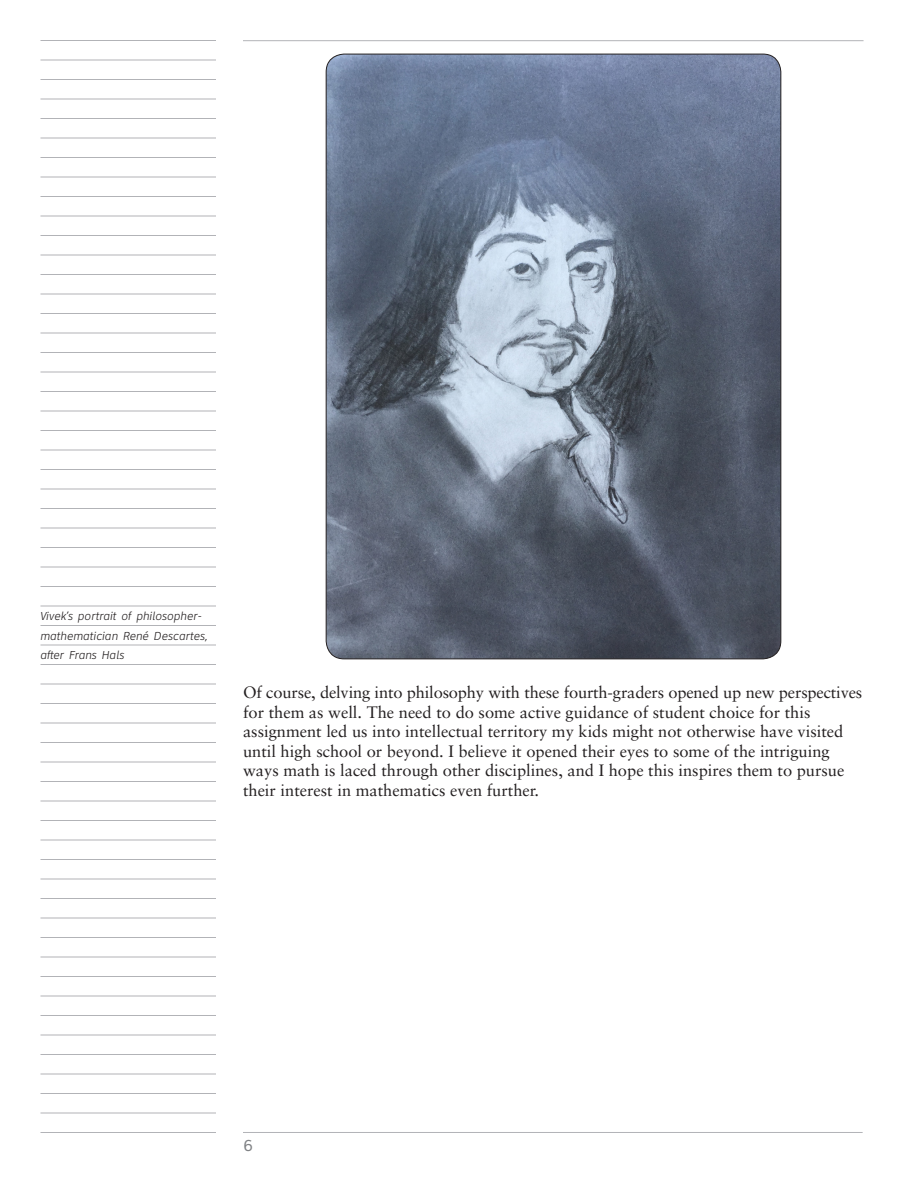
<style>
.page{position:relative;width:918px;height:1188px;background:#fff}
.page>*{position:absolute;margin:0;border:0;box-sizing:border-box;transform-origin:0 0}
.text{font:16.5px/19.5px "Sabon";color:#231f20}
.t1{font:16.5px "Clearview One";color:#808285}
.credits_captions{font:italic 300 12px/19.5px "Clearview One";color:#231f20}
</style>
<div class="page">
<hr style="left:40px;top:40px;width:176px;height:1px;background:#b2b3b7">
<hr style="left:40px;top:60px;width:176px;height:1px;background:#b2b3b7">
<hr style="left:40px;top:79px;width:176px;height:1px;background:#b2b3b7">
<hr style="left:40px;top:99px;width:176px;height:1px;background:#b2b3b7">
<hr style="left:40px;top:118px;width:176px;height:1px;background:#b2b3b7">
<hr style="left:40px;top:138px;width:176px;height:1px;background:#b2b3b7">
<hr style="left:40px;top:157px;width:176px;height:1px;background:#b2b3b7">
<hr style="left:40px;top:177px;width:176px;height:1px;background:#b2b3b7">
<hr style="left:40px;top:196px;width:176px;height:1px;background:#b2b3b7">
<hr style="left:40px;top:216px;width:176px;height:1px;background:#b2b3b7">
<hr style="left:40px;top:235px;width:176px;height:1px;background:#b2b3b7">
<hr style="left:40px;top:255px;width:176px;height:1px;background:#b2b3b7">
<hr style="left:40px;top:274px;width:176px;height:1px;background:#b2b3b7">
<hr style="left:40px;top:294px;width:176px;height:1px;background:#b2b3b7">
<hr style="left:40px;top:313px;width:176px;height:1px;background:#b2b3b7">
<hr style="left:40px;top:333px;width:176px;height:1px;background:#b2b3b7">
<hr style="left:40px;top:352px;width:176px;height:1px;background:#b2b3b7">
<hr style="left:40px;top:372px;width:176px;height:1px;background:#b2b3b7">
<hr style="left:40px;top:391px;width:176px;height:1px;background:#b2b3b7">
<hr style="left:40px;top:411px;width:176px;height:1px;background:#b2b3b7">
<hr style="left:40px;top:430px;width:176px;height:1px;background:#b2b3b7">
<hr style="left:40px;top:450px;width:176px;height:1px;background:#b2b3b7">
<hr style="left:40px;top:469px;width:176px;height:1px;background:#b2b3b7">
<hr style="left:40px;top:489px;width:176px;height:1px;background:#b2b3b7">
<hr style="left:40px;top:508px;width:176px;height:1px;background:#b2b3b7">
<hr style="left:40px;top:528px;width:176px;height:1px;background:#b2b3b7">
<hr style="left:40px;top:547px;width:176px;height:1px;background:#b2b3b7">
<hr style="left:40px;top:567px;width:176px;height:1px;background:#b2b3b7">
<hr style="left:40px;top:586px;width:176px;height:1px;background:#b2b3b7">
<hr style="left:40px;top:606px;width:176px;height:1px;background:#b2b3b7">
<hr style="left:40px;top:625px;width:176px;height:1px;background:#b2b3b7">
<hr style="left:40px;top:645px;width:176px;height:1px;background:#b2b3b7">
<hr style="left:40px;top:664px;width:176px;height:1px;background:#b2b3b7">
<hr style="left:40px;top:684px;width:176px;height:1px;background:#b2b3b7">
<hr style="left:40px;top:703px;width:176px;height:1px;background:#b2b3b7">
<hr style="left:40px;top:723px;width:176px;height:1px;background:#b2b3b7">
<hr style="left:40px;top:742px;width:176px;height:1px;background:#b2b3b7">
<hr style="left:40px;top:762px;width:176px;height:1px;background:#b2b3b7">
<hr style="left:40px;top:781px;width:176px;height:1px;background:#b2b3b7">
<hr style="left:40px;top:801px;width:176px;height:1px;background:#b2b3b7">
<hr style="left:40px;top:820px;width:176px;height:1px;background:#b2b3b7">
<hr style="left:40px;top:840px;width:176px;height:1px;background:#b2b3b7">
<hr style="left:40px;top:859px;width:176px;height:1px;background:#b2b3b7">
<hr style="left:40px;top:879px;width:176px;height:1px;background:#b2b3b7">
<hr style="left:40px;top:898px;width:176px;height:1px;background:#b2b3b7">
<hr style="left:40px;top:918px;width:176px;height:1px;background:#b2b3b7">
<hr style="left:40px;top:937px;width:176px;height:1px;background:#b2b3b7">
<hr style="left:40px;top:957px;width:176px;height:1px;background:#b2b3b7">
<hr style="left:40px;top:976px;width:176px;height:1px;background:#b2b3b7">
<hr style="left:40px;top:996px;width:176px;height:1px;background:#b2b3b7">
<hr style="left:40px;top:1015px;width:176px;height:1px;background:#b2b3b7">
<hr style="left:40px;top:1035px;width:176px;height:1px;background:#b2b3b7">
<hr style="left:40px;top:1054px;width:176px;height:1px;background:#b2b3b7">
<hr style="left:40px;top:1074px;width:176px;height:1px;background:#b2b3b7">
<hr style="left:40px;top:1093px;width:176px;height:1px;background:#b2b3b7">
<hr style="left:40px;top:1113px;width:176px;height:1px;background:#b2b3b7">
<hr style="left:40px;top:1132px;width:176px;height:1px;background:#b2b3b7">
<hr style="left:243px;top:1132px;width:620px;height:1px;background:#b2b3b7">
<hr style="left:243px;top:40px;width:621px;height:1px;background:#b2b3b7">
<img style="left:326px;top:54px;width:455px;height:605px">
<p class="credits_captions" style="left:40px;top:606px;width:168px">Vivek’s portrait of philosopher&shy;mathematician René Descartes, after Frans Hals</p>
<p class="text" style="left:243px;top:683px;width:621px">Of course, delving into philosophy with these fourth-graders opened up new perspectives for them as well. The need to do some active guidance of student choice for this assignment led us into intellectual territory my kids might not otherwise have visited until high school or beyond. I believe it opened their eyes to some of the intriguing ways math is laced through other disciplines, and I hope this inspires them to pursue their interest in mathematics even further.</p>
<p class="t1" style="left:243px;top:1135px;width:12px">6</p>
</div>
